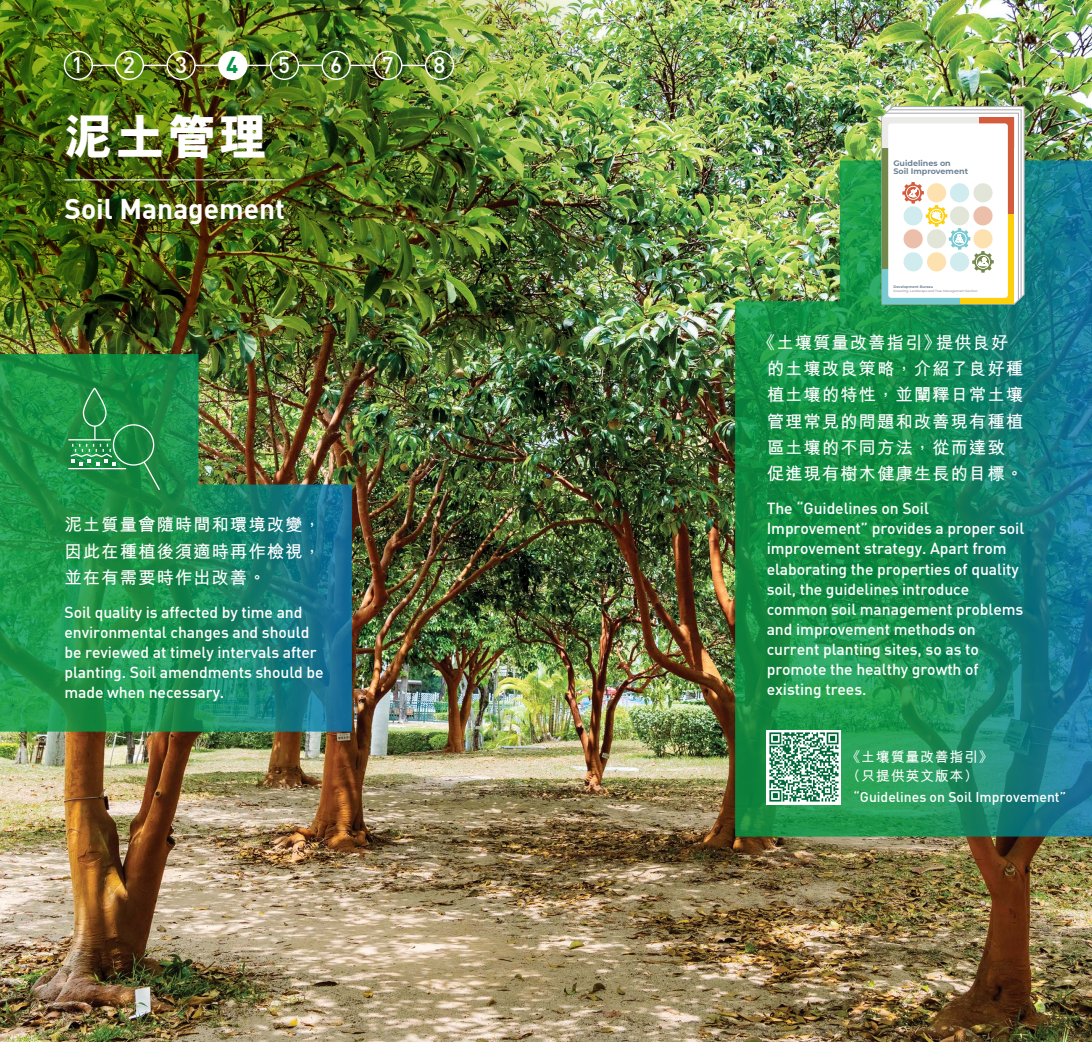
<style>
.page{position:relative;width:1092px;height:1042px;background:#fff}
.page>*{position:absolute;margin:0;border:0;box-sizing:border-box;transform-origin:0 0}
.t1{font:800 49px "M Hei HK";color:#fff}
.t2{font:28px "DIN Bold";color:#fff}
.t3{font:22.4px "DIN Medium";color:#fff}
.t4{font:22.4px "DIN Bold";color:#009444}
.t5{font:700 17.5px/26.2px "M Hei HK";letter-spacing:.05em;color:#fff;text-align:justify}
.t6{font:15.75px/20.1px "DIN Medium";letter-spacing:-.005em;color:#fff}
.t7{font:14px "DIN Medium";color:#fff}
.t8{font:700 14px/19.2px "M Hei HK";letter-spacing:.05em;color:#fff}
.t9{font:700 8.05px/8px "Montserrat";color:#6f8496}
.t10{font:700 3.5px "Montserrat";color:#6f8496}
.t11{font:600 3.15px "Montserrat";color:#9fa0a0}
</style>
<div class="page">
<img style="left:0;top:0;width:1091px;height:1042px">
<img style="left:0;top:0;width:603px;height:405px">
<img style="left:735px;top:160px;width:356px;height:676px">
<img style="left:0;top:354px;width:352px;height:377px">
<div style="left:113px;top:424px;width:41px;height:42px;border:1px solid #fff;border-radius:50%"></div>
<svg style="left:142px;top:460px;width:19px;height:31px"></svg>
<hr style="left:68px;top:439px;width:43px;height:1px;background:#fff">
<hr style="left:68px;top:468px;width:58px;height:1px;background:#fff">
<svg style="left:69px;top:388px;width:47px;height:78px"></svg>
<svg style="left:880px;top:106px;width:145px;height:200px"></svg>
<div style="left:64px;top:51px;width:29px;height:29px;border:1px solid #fff;border-radius:50%"></div>
<div style="left:115px;top:51px;width:29px;height:29px;border:1px solid #fff;border-radius:50%"></div>
<div style="left:166px;top:51px;width:30px;height:29px;border:1px solid #fff;border-radius:50%"></div>
<div style="left:219px;top:51px;width:28px;height:28px;background:#fff;border-radius:50%"></div>
<div style="left:218px;top:51px;width:29px;height:29px;border:1px solid #fff;border-radius:50%"></div>
<div style="left:270px;top:51px;width:29px;height:29px;border:1px solid #fff;border-radius:50%"></div>
<div style="left:321px;top:51px;width:30px;height:29px;border:1px solid #fff;border-radius:50%"></div>
<div style="left:425px;top:51px;width:29px;height:29px;border:1px solid #fff;border-radius:50%"></div>
<div style="left:373px;top:51px;width:29px;height:29px;border:1px solid #fff;border-radius:50%"></div>
<svg style="left:91px;top:65px;width:25px;height:1px"></svg>
<svg style="left:143px;top:65px;width:24px;height:1px"></svg>
<svg style="left:194px;top:65px;width:25px;height:1px"></svg>
<svg style="left:247px;top:65px;width:23px;height:1px"></svg>
<svg style="left:298px;top:65px;width:24px;height:1px"></svg>
<svg style="left:350px;top:65px;width:24px;height:1px"></svg>
<svg style="left:401px;top:65px;width:25px;height:1px"></svg>
<hr style="left:64px;top:179px;width:221px;height:1px;background:#fff">
<img style="left:766px;top:730px;width:75px;height:74px">
<img style="left:69px;top:15px;width:25px;height:25px">
<h3 class="t3" style="left:72px;top:51px;width:13px">1</h3>
<h3 class="t3" style="left:123px;top:51px;width:13px">2</h3>
<h3 class="t3" style="left:175px;top:51px;width:13px">3</h3>
<h3 class="t4" style="left:226px;top:50px;width:14px">4</h3>
<h3 class="t3" style="left:278px;top:51px;width:13px">5</h3>
<h3 class="t3" style="left:330px;top:51px;width:13px">6</h3>
<h3 class="t3" style="left:382px;top:51px;width:13px">7</h3>
<h3 class="t3" style="left:433px;top:51px;width:13px">8</h3>
<h1 class="t1" style="left:64px;top:113px;width:205px">泥土管理</h1>
<h2 class="t2" style="left:64px;top:191px;width:222px">Soil Management</h2>
<p class="t5" style="left:64px;top:510px;width:258px">泥土質量會隨時間和環境改變，因此在種植後須適時再作檢視，並在有需要時作出改善。</p>
<p class="t6" style="left:64px;top:602px;width:260px">Soil quality is affected by time and environmental changes and should be reviewed at timely intervals after planting. Soil amendments should be made when necessary.</p>
<p class="t9" style="left:893px;top:158px;width:76px">Guidelines on<br>Soil Improvement</p>
<p class="t10" style="left:893px;top:284px;width:41px">Development Bureau</p>
<p class="t11" style="left:893px;top:288px;width:86px">Greening, Landscape and Tree Management Section</p>
<p class="t5" style="left:766px;top:328px;width:258px;text-align:left;text-indent:-9px">《土壤質量改善指引》提供良好的土壤改良策略，介紹了良好種植土壤的特性，並闡釋日常土壤管理常見的問題和改善現有種植區土壤的不同方法，從而達致促進現有樹木健康生長的目標。</p>
<p class="t6" style="left:766px;top:498px;width:259px">The “Guidelines on Soil<br>Improvement” provides a proper soil improvement strategy. Apart from elaborating the properties of quality soil, the guidelines introduce common soil management problems and improvement methods on current planting sites, so as to promote the healthy growth of existing trees.</p>
<p class="t8" style="left:846px;top:746px;width:148px">《土壤質量改善指引》（只提供英文版本）</p>
<p class="t7" style="left:853px;top:788px;width:214px">“Guidelines on Soil Improvement”</p>
</div>
